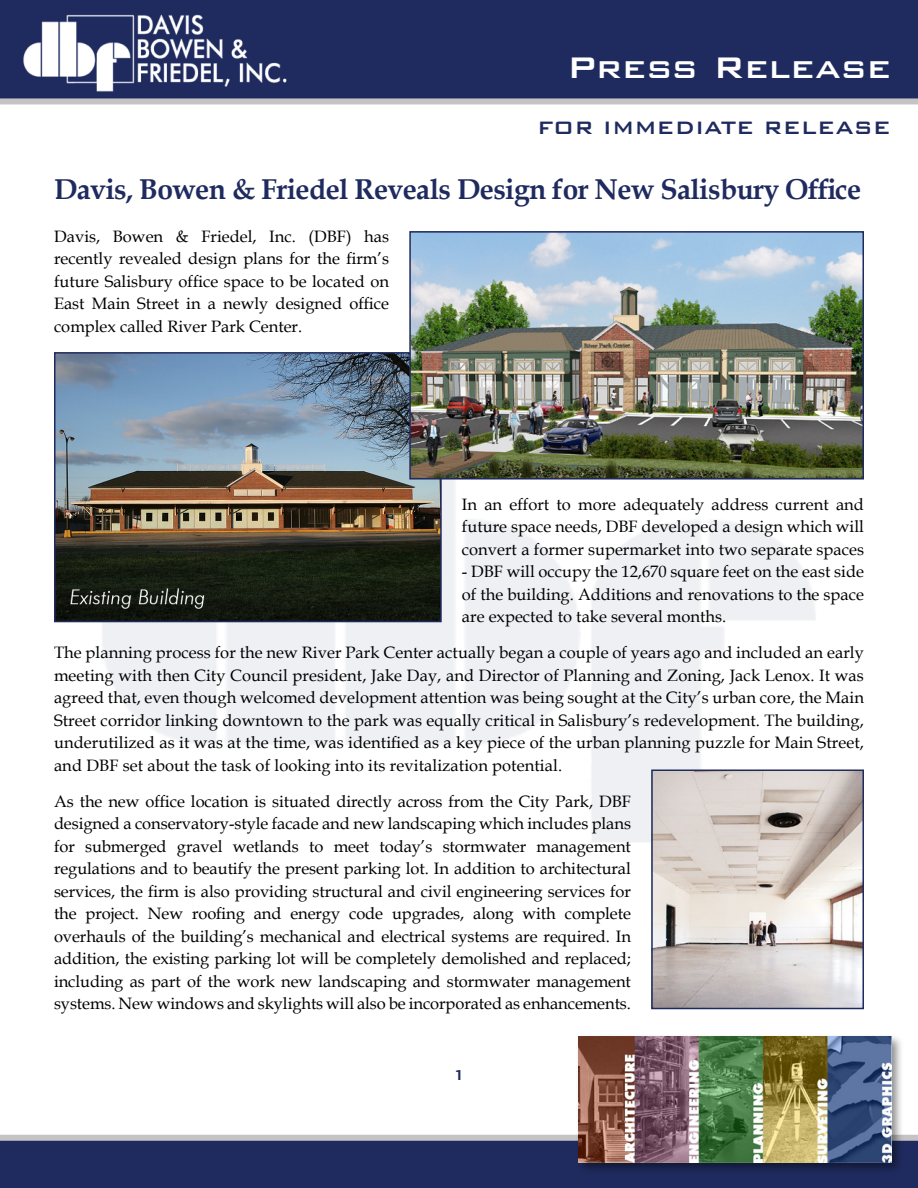
<style>
.page{position:relative;width:918px;height:1188px;background:#fff}
.page>*{position:absolute;margin:0;border:0;box-sizing:border-box;transform-origin:0 0}
.t1{font:500 39.75px "Bank Gothic BT";color:#fff}
.t2{font:700 28.65px "Book Antiqua";letter-spacing:-.02em;color:#1f2b5f}
.t3{font:500 24px "Bank Gothic BT";color:#1f2b5f}
.t4{font:500 19.5px "Bank Gothic BT";color:#1f2b5f}
.t5{font:16.5px/22.5px "Book Antiqua";color:#000;text-align:justify}
</style>
<div class="page">
<div style="left:0;top:0;width:918px;height:98px;background:#1f2b5f"></div>
<div style="left:0;top:1141px;width:918px;height:47px;background:#1f2b5f"></div>
<img style="left:23px;top:14px;width:264px;height:78px">
<div style="left:0;top:98px;width:918px;height:6px;background:#c5c3c3"></div>
<div style="left:0;top:1135px;width:918px;height:6px;background:#c5c3c3"></div>
<div style="left:575px;top:1033px;width:329px;height:142px;background:#000;opacity:.45"></div>
<img style="left:578px;top:1037px;width:313px;height:125px">
<img style="left:654px;top:773px;width:207px;height:233px">
<div style="left:651px;top:770px;width:213px;height:239px;border:2px solid #1f2b5f"></div>
<img style="left:57px;top:355px;width:382px;height:264px">
<div style="left:54px;top:352px;width:388px;height:270px;border:2px solid #1f2b5f"></div>
<img style="left:412px;top:234px;width:449px;height:243px">
<div style="left:409px;top:231px;width:455px;height:249px;border:2px solid #1f2b5f"></div>
<h1 class="t1" style="left:567px;top:45px;width:326px">Press Release</h1>
<h3 class="t3" style="left:537px;top:114px;width:355px">FOR IMMEDIATE RELEASE</h3>
<h2 class="t2" style="left:54px;top:170px;width:809px">Davis, Bowen &amp; Friedel Reveals Design for New Salisbury Office</h2>
<p class="t5" style="left:54px;top:225px;width:337px">Davis, Bowen &amp; Friedel, Inc. (DBF) has recently revealed design plans for the firm’s future Salisbury office space to be located on East Main Street in a newly designed office complex called River Park Center.</p>
<p class="t5" style="left:462px;top:492px;width:404px">In an effort to more adequately address current and future space needs, DBF developed a design which will convert a former supermarket into two separate spaces</p>
<p class="t5" style="left:462px;top:560px;width:404px">- DBF will occupy the 12,670 square feet on the east side of the building. Additions and renovations to the space are expected to take several months.</p>
<p class="t5" style="left:54px;top:641px;width:811px">The planning process for the new River Park Center actually began a couple of years ago and included an early meeting with then City Council president, Jake Day, and Director of Planning and Zoning, Jack Lenox. It was agreed that, even though welcomed development attention was being sought at the City’s urban core, the Main Street corridor linking downtown to the park was equally critical in Salisbury’s redevelopment. The building, underutilized as it was at the time, was identified as a key piece of the urban planning puzzle for Main Street, and DBF set about the task of looking into its revitalization potential.</p>
<p class="t5" style="left:54px;top:789px;width:579px">As the new office location is situated directly across from the City Park, DBF designed a conservatory-style facade and new landscaping which includes plans for submerged gravel wetlands to meet today’s stormwater management regulations and to beautify the present parking lot. In addition to architectural services, the firm is also providing structural and civil engineering services for the project. New roofing and energy code upgrades, along with complete overhauls of the building’s mechanical and electrical systems are required. In addition, the existing parking lot will be completely demolished and replaced; including as part of the work new landscaping and stormwater management systems. New windows and skylights will also be incorporated as enhancements.</p>
<p class="t4" style="left:451px;top:1064px;width:17px">1</p>
</div>
